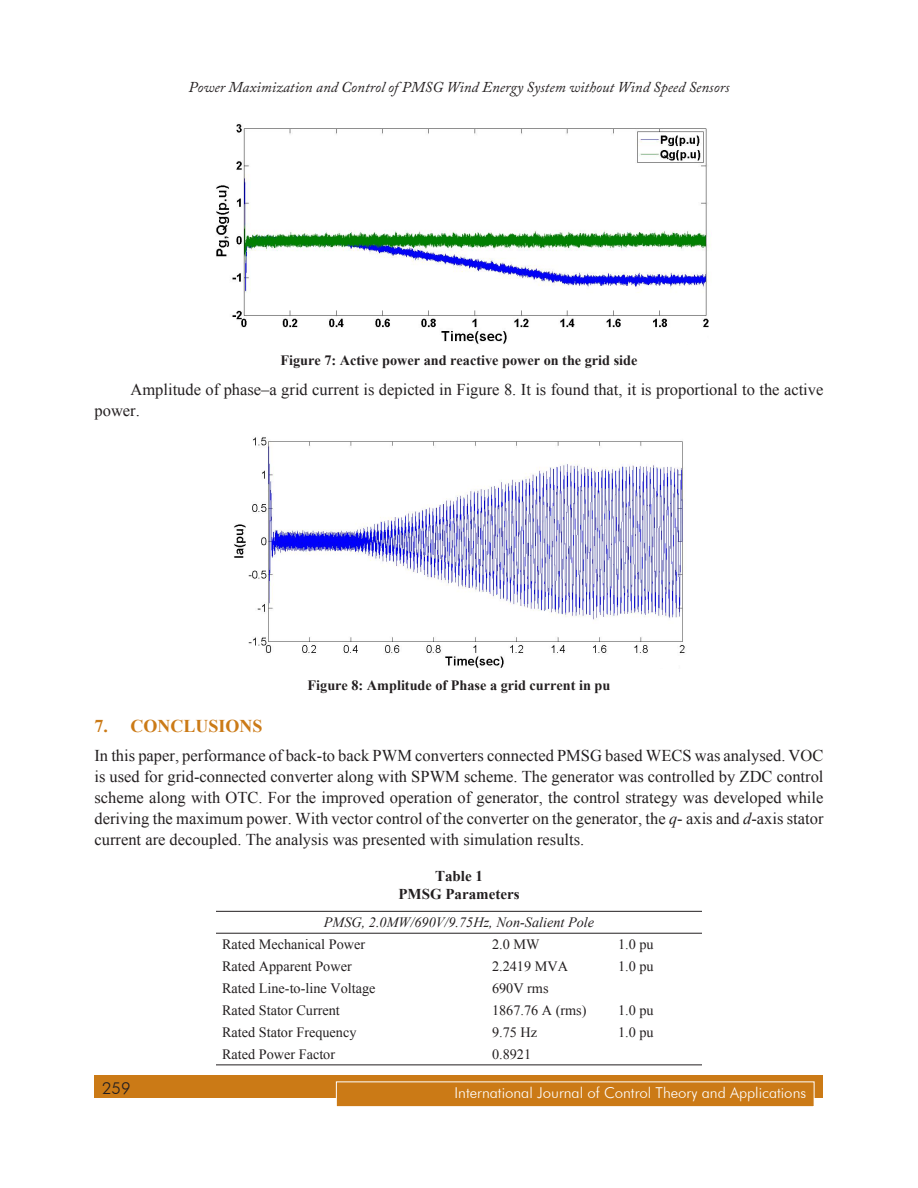
<style>
.page{position:relative;width:918px;height:1188px;background:#fff}
.page>*{position:absolute;margin:0;border:0;box-sizing:border-box;transform-origin:0 0}
.Subhead_1{font:700 18px "Times New Roman";color:#cb7a16}
.Body_text{font:16.5px/21px "Times New Roman";color:#231f20}
.t1{font:300 16.5px "Futura BT";color:#231f20}
.t2{font:italic 15px "Adobe Caslon Pro";color:#231f20}
.t3{font:300 15px "Futura BT";color:#fff}
.Table_Head{font:700 15px/18px "Times New Roman";color:#231f20;text-align:center}
.t4{font:14.25px "Times New Roman";color:#231f20}
.t5{font:700 14.25px "Times New Roman";color:#231f20}
.t6{font:italic 14.25px "Times New Roman";color:#231f20}
.s1{font-style:italic}
</style>
<div class="page">
<div style="left:94px;top:1076px;width:730px;height:22px;background:#cb7a16"></div>
<div style="left:336px;top:1082px;width:478px;height:25px;background:#cb7a16"></div>
<div style="left:336px;top:1082px;width:478px;height:25px;border:1px solid #fff"></div>
<img style="left:216px;top:124px;width:493px;height:220px">
<img style="left:234px;top:437px;width:451px;height:231px">
<hr style="left:216px;top:911px;width:270px;height:1px;background:#231f20">
<hr style="left:486px;top:911px;width:126px;height:1px;background:#231f20">
<hr style="left:612px;top:911px;width:90px;height:1px;background:#231f20">
<hr style="left:216px;top:933px;width:270px;height:1px;background:#231f20">
<hr style="left:486px;top:933px;width:126px;height:1px;background:#231f20">
<hr style="left:612px;top:933px;width:90px;height:1px;background:#231f20">
<hr style="left:216px;top:1065px;width:270px;height:1px;background:#231f20">
<hr style="left:486px;top:1065px;width:126px;height:1px;background:#231f20">
<hr style="left:612px;top:1065px;width:90px;height:1px;background:#231f20">
<p class="t2" style="left:189px;top:78px;width:542px">Power Maximization and Control of PMSG Wind Energy System without Wind Speed Sensors</p>
<p class="t5" style="left:281px;top:350px;width:358px">Figure 7: Active power and reactive power on the grid side</p>
<p class="Body_text" style="left:94px;top:379px;width:730px;text-indent:36px">Amplitude of phase–a grid current is depicted in Figure 8. It is found that, it is proportional to the active power.</p>
<p class="t5" style="left:308px;top:675px;width:304px">Figure 8: Amplitude of Phase a grid current in pu</p>
<p class="Subhead_1" style="left:94px;top:714px;width:167px">7. Conclusions</p>
<p class="Body_text" style="left:94px;top:745px;width:731px;text-align:justify">In this paper, performance of back-to back PWM converters connected PMSG based WECS was analysed. VOC is used for grid-connected converter along with SPWM scheme. The generator was controlled by ZDC control scheme along with OTC. For the improved operation of generator, the control strategy was developed while deriving the maximum power. With vector control of the converter on the generator, the <span class="s1">q</span>- axis and <span class="s1">d</span>-axis stator current are decoupled. The analysis was presented with simulation results.</p>
<p class="Table_Head" style="left:398px;top:867px;width:123px">Table 1<br>PMSG Parameters</p>
<p class="t6" style="left:324px;top:913px;width:272px">PMSG, 2.0MW/690V/9.75Hz, Non-Salient Pole</p>
<p class="t4" style="left:222px;top:935px;width:145px">Rated Mechanical Power</p>
<p class="t4" style="left:492px;top:935px;width:49px">2.0 MW</p>
<p class="t4" style="left:618px;top:935px;width:37px">1.0 pu</p>
<p class="t4" style="left:222px;top:957px;width:131px">Rated Apparent Power</p>
<p class="t4" style="left:492px;top:957px;width:77px">2.2419 MVA</p>
<p class="t4" style="left:618px;top:957px;width:37px">1.0 pu</p>
<p class="t4" style="left:222px;top:979px;width:155px">Rated Line-to-line Voltage</p>
<p class="t4" style="left:492px;top:979px;width:58px">690V rms</p>
<p class="t4" style="left:222px;top:1001px;width:119px">Rated Stator Current</p>
<p class="t4" style="left:492px;top:1001px;width:96px">1867.76 A (rms)</p>
<p class="t4" style="left:618px;top:1001px;width:37px">1.0 pu</p>
<p class="t4" style="left:222px;top:1023px;width:136px">Rated Stator Frequency</p>
<p class="t4" style="left:492px;top:1023px;width:47px">9.75 Hz</p>
<p class="t4" style="left:618px;top:1023px;width:37px">1.0 pu</p>
<p class="t4" style="left:222px;top:1045px;width:115px">Rated Power Factor</p>
<p class="t4" style="left:492px;top:1045px;width:41px">0.8921</p>
<p class="t1" style="left:102px;top:1078px;width:30px">259</p>
<p class="t3" style="left:455px;top:1084px;width:353px">International Journal of Control Theory and Applications</p>
</div>
